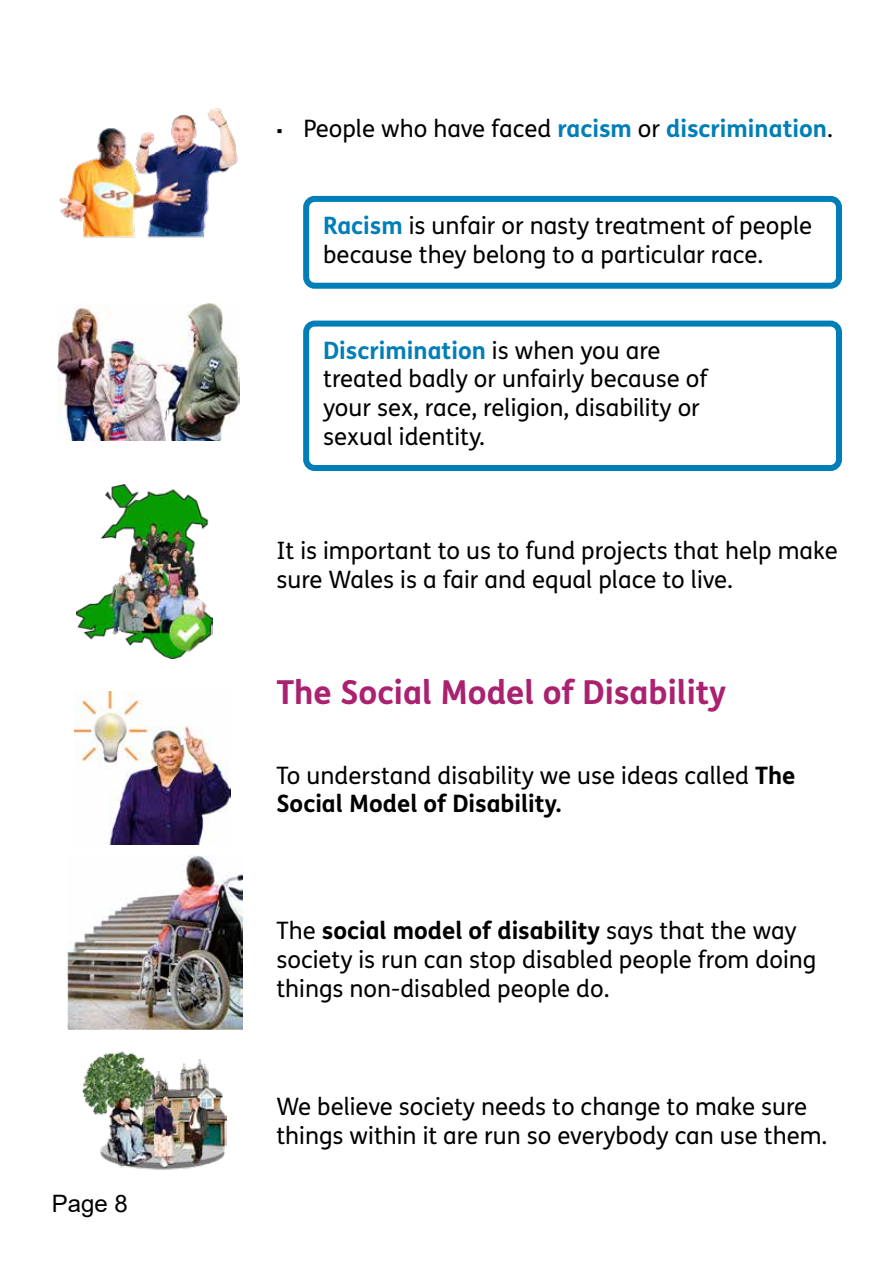
<style>
.page{position:relative;width:893px;height:1263px;background:#fff}
.page>*{position:absolute;margin:0;border:0;box-sizing:border-box;transform-origin:0 0}
.t1{font:700 33px "FS Me Pro";color:#aa2170}
.t2{font:24px/28.8px "FS Me Pro";color:#000}
.t3{font:24px "Arial";color:#000}
.s1{font-family:"Verdana";font-size:18px}
.s2{font-weight:700;color:#007eb7}
.s3{font-weight:700}
</style>
<div class="page">
<img style="left:58px;top:304px;width:181px;height:136px">
<img style="left:76px;top:485px;width:137px;height:174px">
<img style="left:59px;top:108px;width:179px;height:130px">
<img style="left:74px;top:691px;width:157px;height:153px">
<img style="left:83px;top:1051px;width:143px;height:119px">
<img style="left:67px;top:855px;width:175px;height:174px">
<div style="left:303px;top:196px;width:539px;height:93px;border:6px solid #007eb7;border-radius:9px"></div>
<div style="left:303px;top:321px;width:539px;height:150px;border:6px solid #007eb7;border-radius:9px"></div>
<p class="t3" style="left:52px;top:1187px;width:78px">Page 8</p>
<p class="t2" style="left:276px;top:114px;width:558px"><span class="s1">▪</span> People who have faced <span class="s2">racism</span> or <span class="s2">discrimination</span>.</p>
<p class="t2" style="left:323px;top:211px;width:490px"><span class="s2">Racism</span> is unfair or nasty treatment of people because they belong to a particular race.</p>
<p class="t2" style="left:323px;top:335px;width:387px"><span class="s2">Discrimination</span> is when you are treated badly or unfairly because of your sex, race, religion, disability or sexual identity.</p>
<p class="t2" style="left:276px;top:536px;width:563px">It is important to us to fund projects that help make sure Wales is a fair and equal place to live.</p>
<p class="t1" style="left:276px;top:667px;width:452px">The Social Model of Disability</p>
<p class="t2" style="left:276px;top:760px;width:521px">To understand disability we use ideas called <span class="s3">The<br>Social Model of Disability.</span></p>
<p class="t2" style="left:276px;top:916px;width:541px">The <span class="s3">social model of disability</span> says that the way society is run can stop disabled people from doing things non-disabled people do.</p>
<p class="t2" style="left:276px;top:1091px;width:552px">We believe society needs to change to make sure things within it are run so everybody can use them.</p>
</div>
